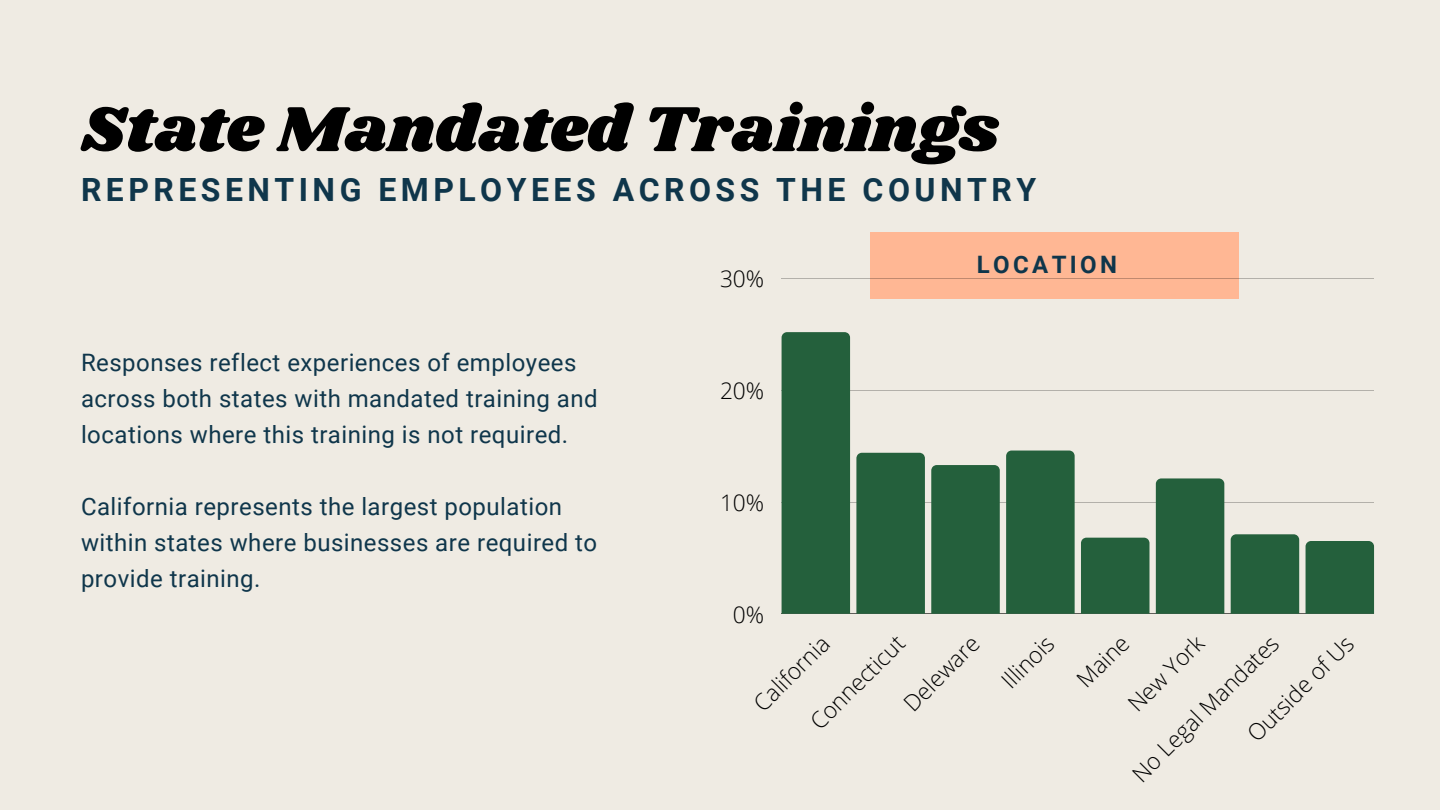
<style>
.page{position:relative;width:1440px;height:810px;background:#efebe3}
.page>*{position:absolute;margin:0;border:0;box-sizing:border-box;transform-origin:0 0}
.t1{font:66px "Shrikhand";color:#000}
.t2{font:700 32px "Roboto";letter-spacing:.14em;color:#0f364b}
.t3{font:24px/36px "Roboto";letter-spacing:.02em;color:#0f364b}
.t4{font:700 24px "Roboto";letter-spacing:.14em;color:#0f364b}
.t5{font:300 22.7px "Open Sans";color:#000}
</style>
<div class="page">
<div style="left:871px;top:233px;width:367px;height:66px;background:#ffb794"></div>
<hr style="left:782px;top:278px;width:592px;height:1px;background:#000">
<hr style="left:782px;top:390px;width:592px;height:1px;background:#000">
<hr style="left:782px;top:502px;width:592px;height:1px;background:#000">
<hr style="left:782px;top:614px;width:592px;height:1px;background:#000">
<div style="left:782px;top:332px;width:68px;height:282px;background:#24603c"></div>
<div style="left:856px;top:453px;width:69px;height:161px;background:#24603c"></div>
<div style="left:931px;top:465px;width:69px;height:149px;background:#24603c"></div>
<div style="left:1006px;top:451px;width:69px;height:163px;background:#24603c"></div>
<div style="left:1081px;top:538px;width:68px;height:76px;background:#24603c"></div>
<div style="left:1156px;top:478px;width:68px;height:136px;background:#24603c"></div>
<div style="left:1231px;top:534px;width:68px;height:80px;background:#24603c"></div>
<div style="left:1306px;top:541px;width:68px;height:73px;background:#24603c"></div>
<h1 class="t1" style="left:81px;top:83px;width:919px">State Mandated Trainings</h1>
<h2 class="t2" style="left:81px;top:172px;width:957px">REPRESENTING EMPLOYEES ACROSS THE COUNTRY</h2>
<p class="t3" style="left:81px;top:345px;width:518px">Responses reflect experiences of employees across both states with mandated training and locations where this training is not required.</p>
<p class="t3" style="left:81px;top:489px;width:518px">California represents the largest population within states where businesses are required to provide training.</p>
<p class="t5" style="left:720px;top:263px;width:46px">30%</p>
<p class="t5" style="left:720px;top:375px;width:46px">20%</p>
<p class="t5" style="left:720px;top:487px;width:46px">10%</p>
<p class="t5" style="left:733px;top:598px;width:33px">0%</p>
<p class="t4" style="left:977px;top:251px;width:142px">LOCATION</p>
<p class="t5" style="left:1121px;top:696px;width:98px;rotate:-45deg">New York</p>
<p class="t5" style="left:803px;top:714px;width:124px;rotate:-45deg">Connecticut</p>
<p class="t5" style="left:1240px;top:726px;width:140px;rotate:-45deg">Outside of Us</p>
<p class="t5" style="left:1125px;top:766px;width:198px;rotate:-45deg">No Legal Mandates</p>
<p class="t5" style="left:896px;top:696px;width:97px;rotate:-45deg">Deleware</p>
<p class="t5" style="left:994px;top:673px;width:65px;rotate:-45deg">Il inois</p>
<p class="t5" style="left:1070px;top:672px;width:64px;rotate:-45deg">Maine</p>
<p class="t5" style="left:747px;top:696px;width:97px;rotate:-45deg">California</p>
</div>
